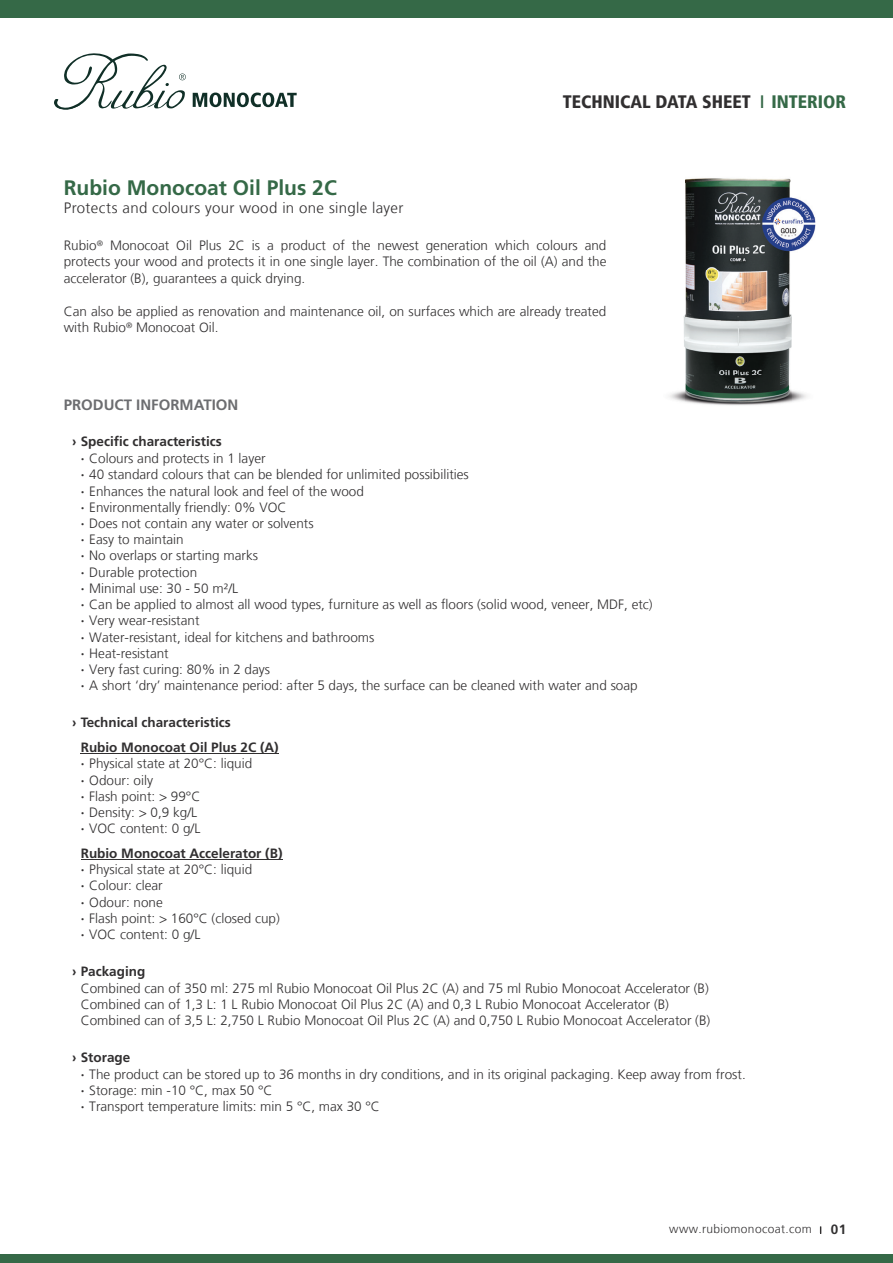
<style>
.page{position:relative;width:893px;height:1263px;background:#fff}
.page>*{position:absolute;margin:0;border:0;box-sizing:border-box;transform-origin:0 0}
.t1{font:700 21px "Frutiger LT Std";color:#356947}
.t2{font:900 condensed 18px "Frutiger 77";color:#312f30}
.t3{font:300 15px "Frutiger LT";letter-spacing:.02em;color:#312f30}
.t4{font:700 15px "Frutiger LT Std";color:#6c6d70}
.t5{font:300 13.5px/16.2px "Frutiger LT";color:#312f30}
.t6{font:700 13.5px/25.5px "Frutiger LT Std";color:#312f30}
.t7{font:300 12px "Frutiger LT";letter-spacing:.03em;color:#312f30}
.s1{color:#356947}
.s2{font-weight:700}
.s3{font-family:"Frutiger 65";font-weight:700;font-size:9.15px}
.s4{font-family:"Frutiger LT Std";font-weight:700;font-size:13.5px}
</style>
<div class="page">
<hr style="left:81px;top:753px;width:198px;height:1px;background:#312f30">
<hr style="left:81px;top:859px;width:202px;height:1px;background:#312f30">
<svg style="left:54px;top:53px;width:132px;height:57px"></svg>
<svg style="left:193px;top:92px;width:104px;height:15px"></svg>
<div style="left:0;top:0;width:893px;height:18px;background:#356947"></div>
<div style="left:0;top:1254px;width:893px;height:9px;background:#356947"></div>
<img style="left:669px;top:178px;width:147px;height:228px">
<h2 class="t2" style="left:563px;top:91px;width:285px">TECHNICAL DATA SHEET <span class="s1">I INTERIOR</span></h2>
<h1 class="t1" style="left:64px;top:175px;width:275px">Rubio Monocoat Oil Plus 2C</h1>
<p class="t3" style="left:64px;top:199px;width:341px">Protects and colours your wood in one single layer</p>
<p class="t5" style="left:64px;top:238px;width:544px;text-align:justify">Rubio<sup>®</sup> Monocoat Oil Plus 2C is a product of the newest generation which colours and protects your wood and protects it in one single layer. The combination of the oil (A) and the accelerator (B), guarantees a quick drying.</p>
<p class="t5" style="left:64px;top:303px;width:544px">Can also be applied as renovation and maintenance oil, on surfaces which are already treated with Rubio<sup>®</sup> Monocoat Oil.</p>
<p class="t4" style="left:64px;top:396px;width:176px">PRODUCT INFORMATION</p>
<p class="t6" style="left:72px;top:429px;width:151px">› Specific characteristics</p>
<p class="t5" style="left:81px;top:451px;width:573px"><span class="s2">·</span> Colours and protects in 1 layer<br><span class="s2">·</span> 40 standard colours that can be blended for unlimited possibilities<br><span class="s2">·</span> Enhances the natural look and feel of the wood<br><span class="s2">·</span> Environmentally friendly: 0% VOC<br><span class="s2">·</span> Does not contain any water or solvents<br><span class="s2">·</span> Easy to maintain<br><span class="s2">·</span> No overlaps or starting marks<br><span class="s2">·</span> Durable protection<br><span class="s2">·</span> Minimal use: 30 - 50 m²/L<br><span class="s2">·</span> Can be applied to almost all wood types, furniture as well as floors (solid wood, veneer, MDF, etc) <span class="s2">·</span> Very wear-resistant<br><span class="s2">·</span> Water-resistant, ideal for kitchens and bathrooms<br><span class="s2">·</span> Heat-resistant<br><span class="s2">·</span> Very fast curing: 80% in 2 days<br><span class="s2">·</span> A short ‘dry’ maintenance period: after 5 days, the surface can be cleaned with water and soap</p>
<p class="t6" style="left:81px;top:709px;width:200px;text-indent:-9px">› Technical characteristics<br>Rubio Monocoat Oil Plus 2C (A)</p>
<p class="t5" style="left:81px;top:756px;width:173px"><span class="s2">·</span> Physical state at 20°C: liquid <span class="s2">·</span> Odour: oily<br><span class="s2">·</span> Flash point: &gt; 99°C<br><span class="s2">·</span> Density: &gt; 0,9 kg/L<br><span class="s2">·</span> VOC content: 0 g/L</p>
<p class="t6" style="left:81px;top:841px;width:203px">Rubio Monocoat Accelerator (B)</p>
<p class="t5" style="left:81px;top:862px;width:201px"><span class="s2">·</span> Physical state at 20°C: liquid<br><span class="s2">·</span> Colour: clear<br><span class="s2">·</span> Odour: none<br><span class="s2">·</span> Flash point: &gt; 160°C (closed cup) <span class="s2">·</span> VOC content: 0 g/L</p>
<p class="t6" style="left:72px;top:958px;width:75px">› Packaging</p>
<p class="t5" style="left:81px;top:980px;width:631px">Combined can of 350 ml: 275 ml Rubio Monocoat Oil Plus 2C (A) and 75 ml Rubio Monocoat Accelerator (B)<br>Combined can of 1,3 L: 1 L Rubio Monocoat Oil Plus 2C (A) and 0,3 L Rubio Monocoat Accelerator (B)<br>Combined can of 3,5 L: 2,750 L Rubio Monocoat Oil Plus 2C (A) and 0,750 L Rubio Monocoat Accelerator (B)</p>
<p class="t6" style="left:72px;top:1044px;width:60px">› Storage</p>
<p class="t5" style="left:81px;top:1066px;width:666px"><span class="s2">·</span> The product can be stored up to 36 months in dry conditions, and in its original packaging. Keep away from frost. <span class="s2">·</span> Storage: min -10 °C, max 50 °C<br><span class="s2">·</span> Transport temperature limits: min 5 °C, max 30 °C</p>
<p class="t7" style="left:669px;top:1222px;width:178px">www.rubiomonocoat.com <span class="s3">I</span> <span class="s4">01</span></p>
</div>
